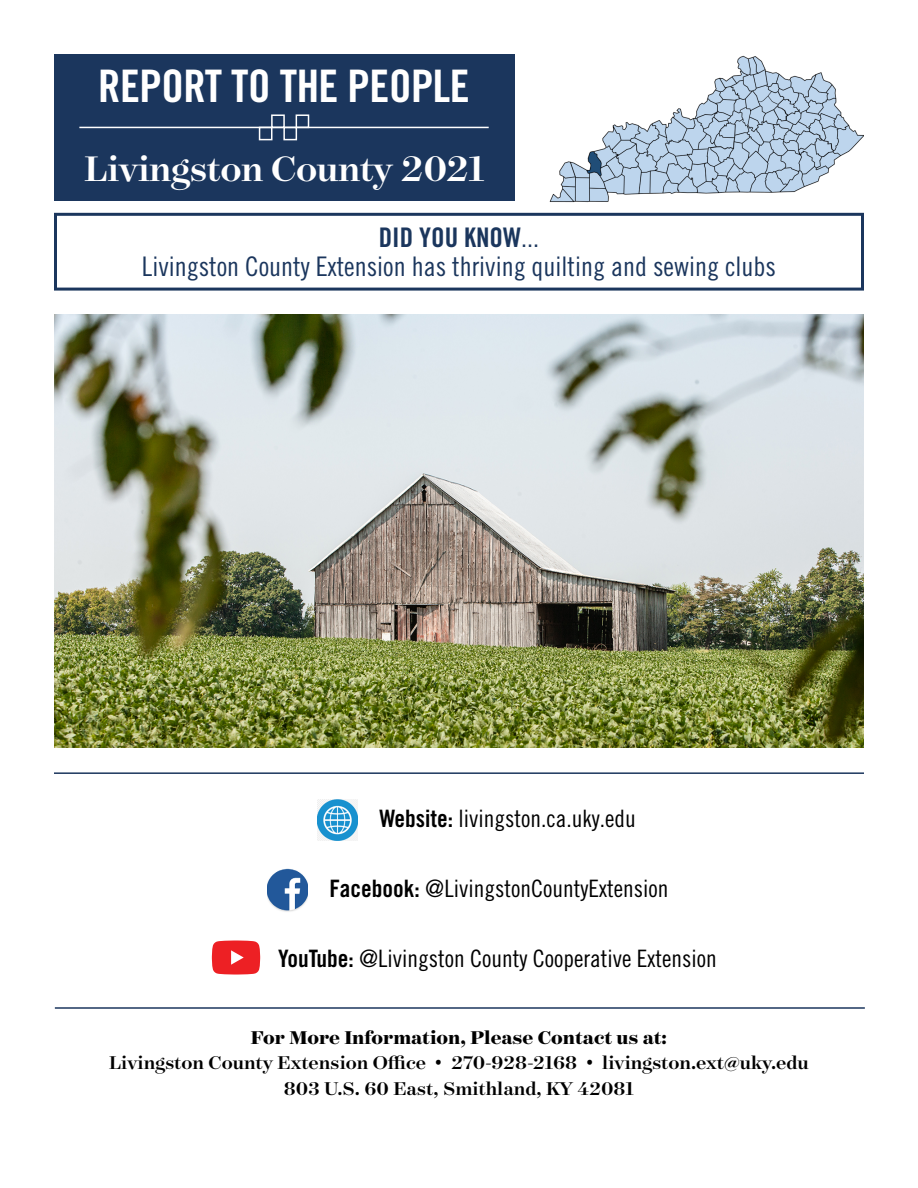
<style>
.page{position:relative;width:918px;height:1188px;background:#fff}
.page>*{position:absolute;margin:0;border:0;box-sizing:border-box;transform-origin:0 0}
.t1{font:44.85px "Trade Gothic LT Pro Bd Cn 20";letter-spacing:-.01em;color:#fff}
.t2{font:500 40.35px "Surveyor Display";letter-spacing:-.01em;color:#fff}
.t3{font:27px "Trade Gothic LT Pro Cn 18";color:#1b365d}
.t4{font:27px "Trade Gothic LT Pro Bd Cn 20";color:#1b365d}
.t5{font:24px "Trade Gothic LT Pro Cn 18";color:#000}
.t6{font:500 21px/25.2px "Surveyor Display";color:#000;text-align:center}
.t7{font:700 21px "Surveyor Display";color:#000}
.s1{font-family:"Trade Gothic LT Pro Cn 18"}
.s2{font-family:"Trade Gothic LT Pro Bd Cn 20"}
</style>
<div class="page">
<div style="left:54px;top:54px;width:460px;height:147px;background:#1b365d"></div>
<div style="left:54px;top:213px;width:810px;height:78px;border:3px solid #1b365d"></div>
<hr style="left:79px;top:127px;width:410px;height:1px;background:#fff">
<div style="left:283px;top:127px;width:14px;height:13px;border:2px solid #fff"></div>
<div style="left:271px;top:114px;width:14px;height:14px;border:2px solid #fff"></div>
<div style="left:296px;top:114px;width:13px;height:14px;border:2px solid #fff"></div>
<div style="left:259px;top:127px;width:13px;height:13px;border:2px solid #fff"></div>
<hr style="left:54px;top:772px;width:810px;height:2px;background:#1b365d">
<hr style="left:55px;top:1007px;width:810px;height:2px;background:#1b365d">
<img style="left:54px;top:315px;width:810px;height:432px">
<img style="left:549px;top:55px;width:315px;height:148px">
<img style="left:317px;top:800px;width:41px;height:41px">
<img style="left:267px;top:868px;width:41px;height:44px">
<svg style="left:212px;top:941px;width:48px;height:34px;background:#ef393d"></svg>
<h1 class="t1" style="left:98px;top:58px;width:373px">REPORT TO THE PEOPLE</h1>
<h2 class="t2" style="left:84px;top:144px;width:402px">Livingston County 2021</h2>
<p class="t4" style="left:379px;top:221px;width:162px">DID YOU KNOW<span class="s1">...</span></p>
<p class="t3" style="left:142px;top:250px;width:636px">Livingston County Extension has thriving quilting and sewing clubs</p>
<p class="t5" style="left:379px;top:804px;width:258px"><span class="s2">Website:</span> livingston.ca.uky.edu</p>
<p class="t5" style="left:329px;top:874px;width:341px"><span class="s2">Facebook:</span> @LivingstonCountyExtension</p>
<p class="t5" style="left:278px;top:945px;width:440px"><span class="s2">YouTube:</span> @Livingston County Cooperative Extension</p>
<p class="t7" style="left:251px;top:1025px;width:418px">For More Information, Please Contact us at:</p>
<p class="t6" style="left:109px;top:1050px;width:701px">Livingston County Extension Office • 270-928-2168 • livingston.ext@uky.edu<br>803 U.S. 60 East, Smithland, KY 42081</p>
</div>
